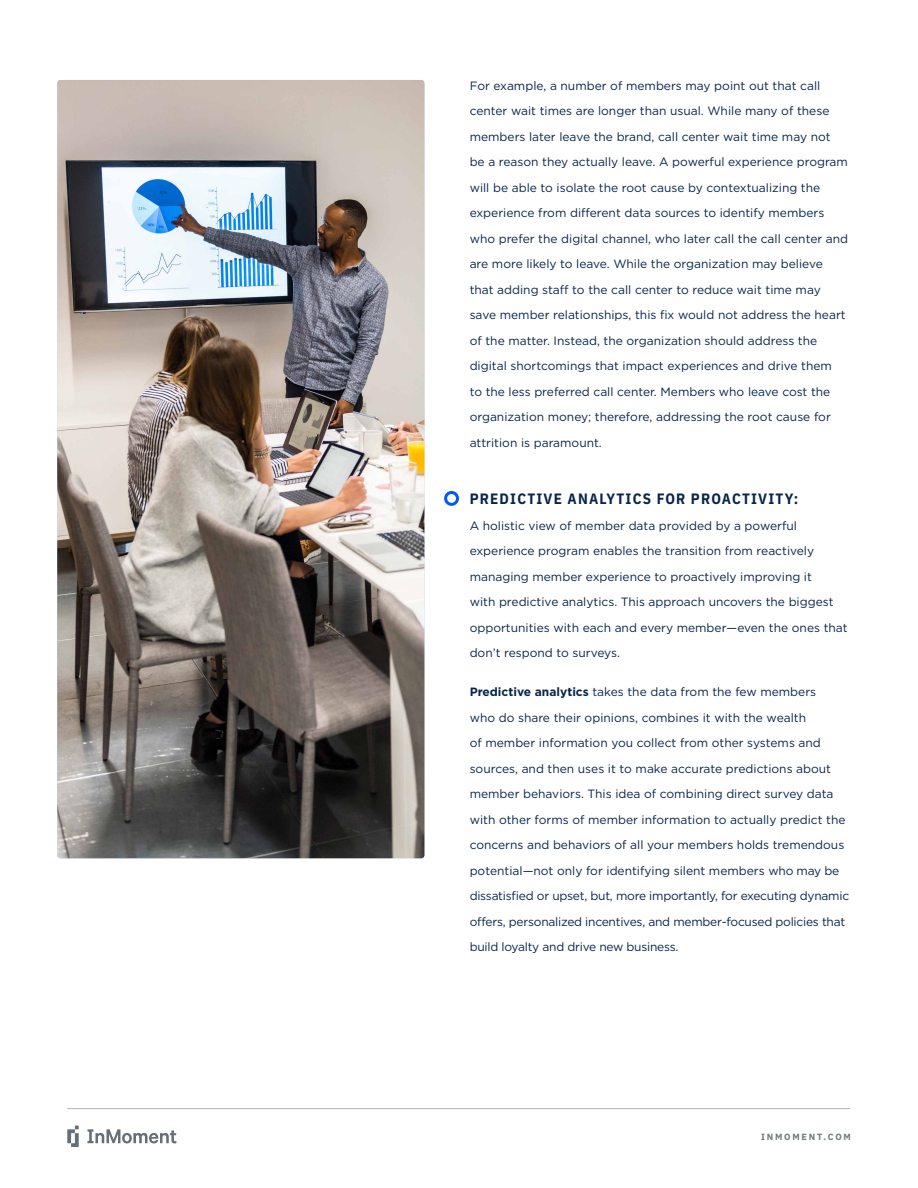
<style>
.page{position:relative;width:918px;height:1188px;background:#fff}
.page>*{position:absolute;margin:0;border:0;box-sizing:border-box;transform-origin:0 0}
.t1{font:700 15px "IBM Plex Sans Cond";letter-spacing:.08em;color:#08254b}
.t2{font:12px/25.5px "Gotham";color:#08254b}
.t3{font:700 9px "IBM Plex Sans";letter-spacing:.2em;color:#707c7c}
.s1{font-weight:700}
</style>
<div class="page">
<hr style="left:67px;top:1108px;width:783px;height:1px;background:#b0b3b3">
<svg style="left:67px;top:1126px;width:12px;height:21px"></svg>
<svg style="left:88px;top:1129px;width:88px;height:14px"></svg>
<div style="left:444px;top:491px;width:15px;height:15px;border:3px solid #0058ff;border-radius:50%"></div>
<img style="left:57px;top:80px;width:367px;height:778px">
<p class="t2" style="left:470px;top:72px;width:380px">For example, a number of members may point out that call center wait times are longer than usual. While many of these members later leave the brand, call center wait time may not be a reason they actually leave. A powerful experience program will be able to isolate the root cause by contextualizing the experience from different data sources to identify members who prefer the digital channel, who later call the call center and are more likely to leave. While the organization may believe that adding staff to the call center to reduce wait time may save member relationships, this fix would not address the heart of the matter. Instead, the organization should address the digital shortcomings that impact experiences and drive them<br>to the less preferred call center. Members who leave cost the organization money; therefore, addressing the root cause for attrition is paramount.</p>
<p class="t1" style="left:470px;top:487px;width:330px">PREDICTIVE ANALYTICS FOR PROACTIVITY:</p>
<p class="t2" style="left:470px;top:512px;width:380px">A holistic view of member data provided by a powerful experience program enables the transition from reactively managing member experience to proactively improving it<br>with predictive analytics. This approach uncovers the biggest opportunities with each and every member—even the ones that don’t respond to surveys.</p>
<p class="t2" style="left:470px;top:679px;width:381px"><span class="s1">Predictive analytics</span> takes the data from the few members<br>who do share their opinions, combines it with the wealth<br>of member information you collect from other systems and sources, and then uses it to make accurate predictions about member behaviors. This idea of combining direct survey data with other forms of member information to actually predict the concerns and behaviors of all your members holds tremendous potential—not only for identifying silent members who may be dissatisfied or upset, but, more importantly, for executing dynamic offers, personalized incentives, and member-focused policies that build loyalty and drive new business.</p>
<p class="t3" style="left:761px;top:1129px;width:91px">INMOMENT.COM</p>
</div>
